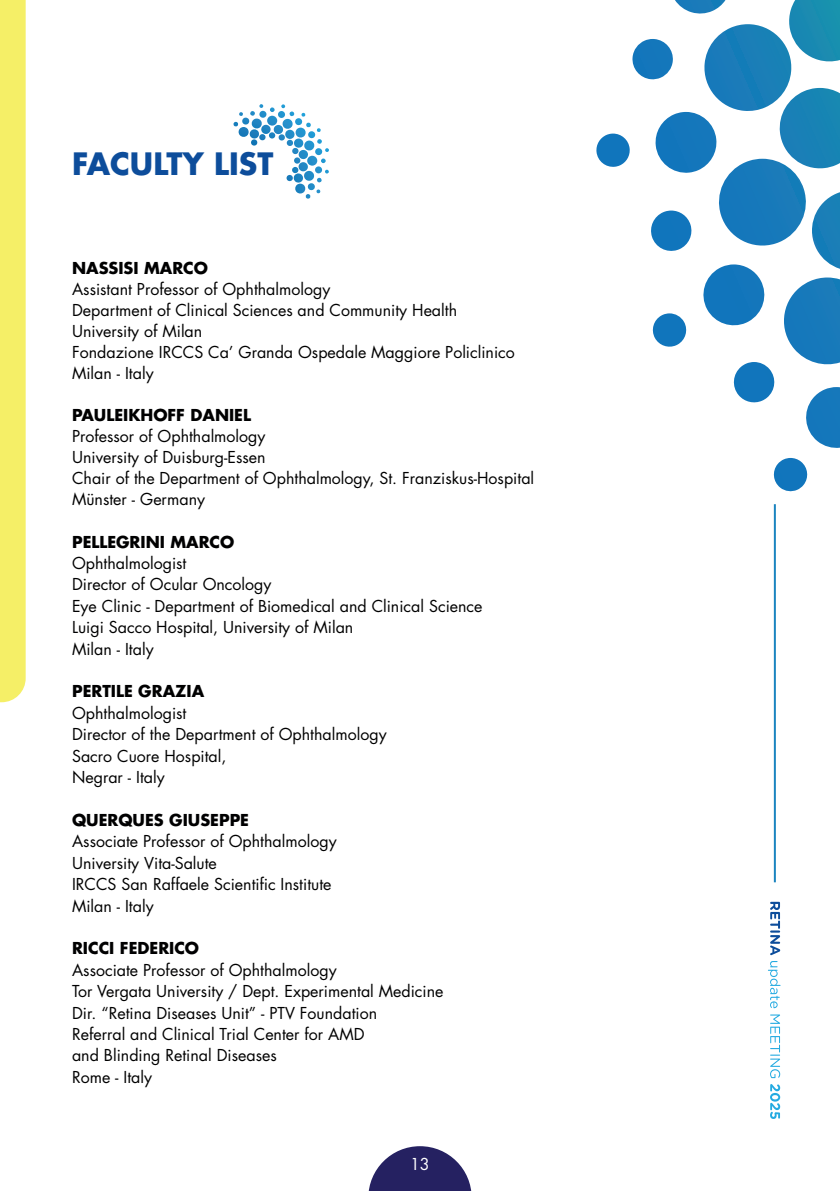
<style>
.page{position:relative;width:840px;height:1191px;background:#fff}
.page>*{position:absolute;margin:0;border:0;box-sizing:border-box;transform-origin:0 0}
.t1{font:700 30px "Futura Std";color:#0d4d9b}
.t2{font:16px "Futura Std";color:#000001}
.t3{font:700 16px "Futura Std";color:#000001}
.t4{font:16px "Futura Std";color:#fff}
</style>
<div class="page">
<svg style="left:368px;top:1146px;width:103px;height:45px"></svg>
<svg style="left:596px;top:0;width:243px;height:492px"></svg>
<svg style="left:233px;top:104px;width:78px;height:34px"></svg>
<svg style="left:770px;top:1084px;width:9px;height:35px"></svg>
<svg style="left:768px;top:961px;width:12px;height:117px"></svg>
<svg style="left:770px;top:901px;width:9px;height:54px"></svg>
<hr style="left:773px;top:504px;width:2px;height:378px;background:#1b84bf">
<div style="left:0;top:0;width:26px;height:702px;background:#f5ef67"></div>
<p class="t1" style="left:72px;top:143px;width:203px">FACULTY LIST</p>
<p class="t3" style="left:72px;top:257px;width:137px">NASSISI MARCO</p>
<p class="t2" style="left:72px;top:279px;width:260px">Assistant Professor of Ophthalmology</p>
<p class="t2" style="left:72px;top:300px;width:386px">Department of Clinical Sciences and Community Health</p>
<p class="t2" style="left:72px;top:321px;width:132px">University of Milan</p>
<p class="t2" style="left:72px;top:342px;width:444px">Fondazione IRCCS Ca’ Granda Ospedale Maggiore Policlinico</p>
<p class="t2" style="left:72px;top:363px;width:83px">Milan - Italy</p>
<p class="t3" style="left:72px;top:404px;width:180px">PAULEIKHOFF DANIEL</p>
<p class="t2" style="left:72px;top:426px;width:195px">Professor of Ophthalmology</p>
<p class="t2" style="left:72px;top:447px;width:195px">University of Duisburg-Essen</p>
<p class="t2" style="left:72px;top:468px;width:463px">Chair of the Department of Ophthalmology, St. Franziskus-Hospital</p>
<p class="t2" style="left:72px;top:489px;width:134px">Münster - Germany</p>
<p class="t3" style="left:72px;top:531px;width:164px">PELLEGRINI MARCO</p>
<p class="t2" style="left:72px;top:553px;width:116px">Ophthalmologist</p>
<p class="t2" style="left:72px;top:574px;width:201px">Director of Ocular Oncology</p>
<p class="t2" style="left:72px;top:595px;width:412px">Eye Clinic - Department of Biomedical and Clinical Science</p>
<p class="t2" style="left:72px;top:617px;width:283px">Luigi Sacco Hospital, University of Milan</p>
<p class="t2" style="left:72px;top:638px;width:83px">Milan - Italy</p>
<p class="t3" style="left:72px;top:681px;width:134px">PERTILE GRAZIA</p>
<p class="t2" style="left:72px;top:702px;width:116px">Ophthalmologist</p>
<p class="t2" style="left:72px;top:724px;width:316px">Director of the Department of Ophthalmology</p>
<p class="t2" style="left:72px;top:745px;width:156px">Sacro Cuore Hospital,</p>
<p class="t2" style="left:72px;top:767px;width:94px">Negrar - Italy</p>
<p class="t3" style="left:72px;top:809px;width:178px">QUERQUES GIUSEPPE</p>
<p class="t2" style="left:72px;top:831px;width:266px">Associate Professor of Ophthalmology</p>
<p class="t2" style="left:72px;top:852px;width:146px">University Vita-Salute</p>
<p class="t2" style="left:72px;top:874px;width:261px">IRCCS San Raffaele Scientific Institute</p>
<p class="t2" style="left:72px;top:895px;width:83px">Milan - Italy</p>
<p class="t3" style="left:72px;top:937px;width:128px">RICCI FEDERICO</p>
<p class="t2" style="left:72px;top:959px;width:266px">Associate Professor of Ophthalmology</p>
<p class="t2" style="left:72px;top:981px;width:373px">Tor Vergata University / Dept. Experimental Medicine</p>
<p class="t2" style="left:72px;top:1002px;width:306px">Dir. “Retina Diseases Unit” - PTV Foundation</p>
<p class="t2" style="left:72px;top:1023px;width:294px">Referral and Clinical Trial Center for AMD</p>
<p class="t2" style="left:72px;top:1045px;width:206px">and Blinding Retinal Diseases</p>
<p class="t2" style="left:72px;top:1066px;width:81px">Rome - Italy</p>
<p class="t4" style="left:410px;top:1154px;width:21px">13</p>
</div>
